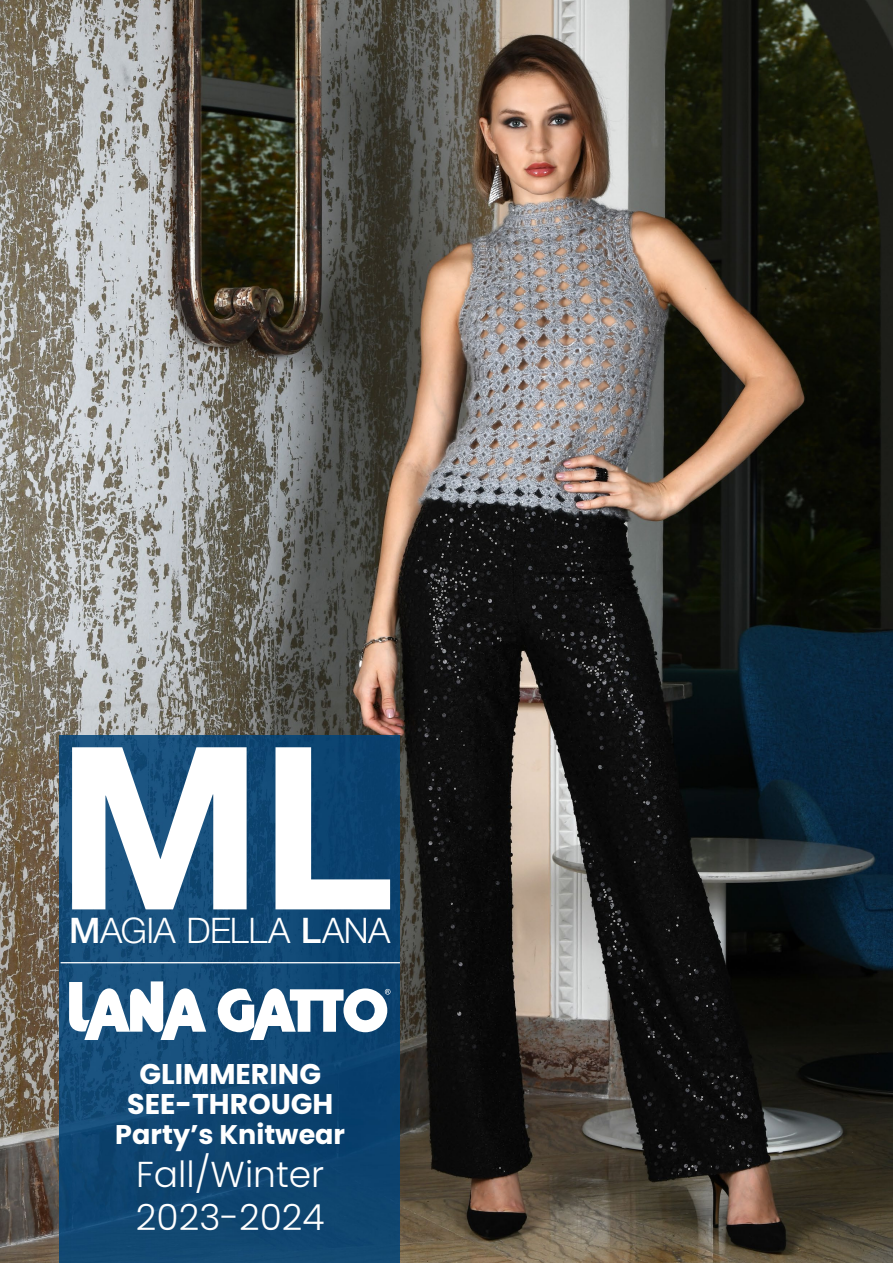
<style>
.page{position:relative;width:893px;height:1263px;background:#fff}
.page>*{position:absolute;margin:0;border:0;box-sizing:border-box;transform-origin:0 0}
.t1{font:700 226.95px "Helvetica Neue LT Std";color:#fff}
.t2{font:300 36px/43.2px "Poppins";color:#fff}
.t3{font:300 35.25px "Helvetica Neue LT Std";letter-spacing:-.015em;color:#fff}
.t4{font:700 28.5px/30px "Poppins";color:#fff;text-align:center}
.t5{font:700 27px "Poppins";color:#fff}
.s1{font-weight:500}
</style>
<div class="page">
<img style="left:0;top:0;width:893px;height:1263px">
<img style="left:60px;top:736px;width:339px;height:527px">
<svg style="left:69px;top:981px;width:137px;height:59px"></svg>
<svg style="left:218px;top:988px;width:172px;height:52px"></svg>
<hr style="left:61px;top:962px;width:339px;height:1px;background:#fff">
<h1 class="t1" style="left:56px;top:688px;width:340px">ML</h1>
<p class="t3" style="left:69px;top:909px;width:323px"><span class="s1">M</span>AGIA DELLA <span class="s1">L</span>ANA</p>
<p class="t4" style="left:127px;top:1059px;width:208px">GLIMMERING<br>SEE-THROUGH</p>
<p class="t5" style="left:115px;top:1118px;width:231px">Party’s Knitwear</p>
<p class="t2" style="left:136px;top:1153px;width:190px">Fall/Winter<br>2023-2024</p>
</div>
